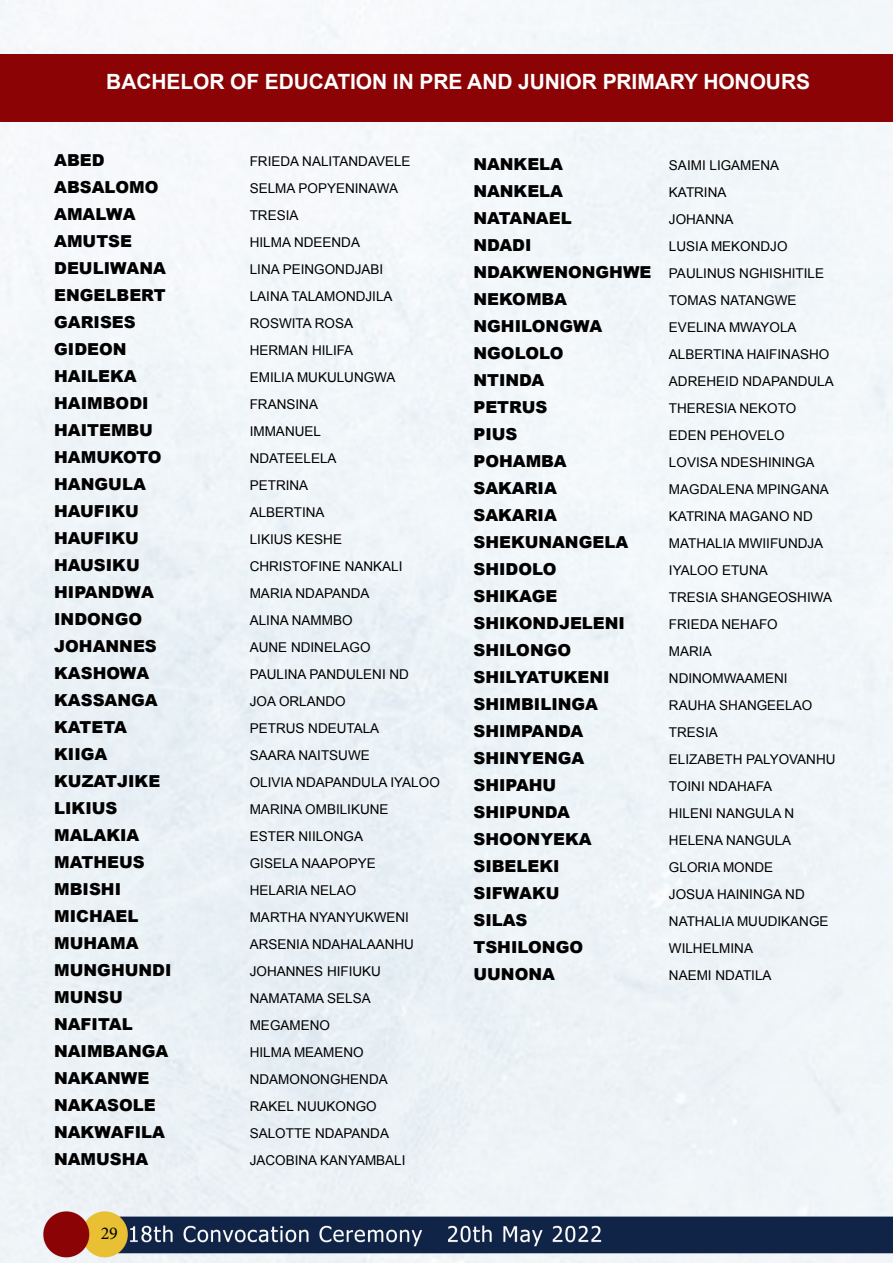
<style>
.page{position:relative;width:893px;height:1263px;background:#fff}
.page>*{position:absolute;margin:0;border:0;box-sizing:border-box;transform-origin:0 0}
.t1{font:700 21px "Arial";letter-spacing:-.005em;color:#fff}
.t2{font:18px "Minion Pro";color:#000}
.t3{font:900 16.5px "Arial";color:#000}
.t4{font:13.5px/27.2px "Arial";color:#000}
.s1{font-weight:900;font-size:16.5px}
</style>
<div class="page">
<img style="left:0;top:0;width:893px;height:1263px">
<div style="left:0;top:54px;width:893px;height:67px;background:#8b0304"></div>
<h1 class="t1" style="left:106px;top:68px;width:705px">BACHELOR OF EDUCATION IN PRE AND JUNIOR PRIMARY HONOURS</h1>
<p class="t3" style="left:54px;top:148px;width:52px">ABED</p>
<p class="t4" style="left:250px;top:148px;width:162px">FRIEDA NALITANDAVELE</p>
<p class="t3" style="left:54px;top:175px;width:106px">ABSALOMO</p>
<p class="t4" style="left:250px;top:175px;width:150px">SELMA POPYENINAWA</p>
<p class="t3" style="left:54px;top:202px;width:83px">AMALWA</p>
<p class="t4" style="left:250px;top:202px;width:50px">TRESIA</p>
<p class="t3" style="left:54px;top:229px;width:79px">AMUTSE</p>
<p class="t4" style="left:250px;top:229px;width:112px">HILMA NDEENDA</p>
<p class="t3" style="left:54px;top:256px;width:113px">DEULIWANA</p>
<p class="t4" style="left:250px;top:256px;width:135px">LINA PEINGONDJABI</p>
<p class="t3" style="left:54px;top:283px;width:113px">ENGELBERT</p>
<p class="t4" style="left:250px;top:283px;width:144px">LAINA TALAMONDJILA</p>
<p class="t3" style="left:54px;top:310px;width:83px">GARISES</p>
<p class="t4" style="left:250px;top:310px;width:105px">ROSWITA ROSA</p>
<p class="t3" style="left:54px;top:337px;width:74px">GIDEON</p>
<p class="t4" style="left:250px;top:337px;width:105px">HERMAN HILIFA</p>
<p class="t3" style="left:54px;top:364px;width:84px">HAILEKA</p>
<p class="t4" style="left:250px;top:364px;width:147px">EMILIA MUKULUNGWA</p>
<p class="t3" style="left:54px;top:391px;width:96px">HAIMBODI</p>
<p class="t4" style="left:250px;top:391px;width:70px">FRANSINA</p>
<p class="t3" style="left:54px;top:418px;width:100px">HAITEMBU</p>
<p class="t4" style="left:250px;top:418px;width:73px">IMMANUEL</p>
<p class="t3" style="left:54px;top:445px;width:109px">HAMUKOTO</p>
<p class="t4" style="left:250px;top:445px;width:88px">NDATEELELA</p>
<p class="t3" style="left:54px;top:472px;width:93px">HANGULA</p>
<p class="t4" style="left:250px;top:472px;width:60px">PETRINA</p>
<p class="t3" style="left:54px;top:499px;width:86px">HAUFIKU</p>
<p class="t4" style="left:250px;top:499px;width:76px">ALBERTINA</p>
<p class="t3" style="left:54px;top:526px;width:86px">HAUFIKU</p>
<p class="t4" style="left:250px;top:526px;width:94px">LIKIUS KESHE</p>
<p class="t3" style="left:54px;top:553px;width:87px">HAUSIKU</p>
<p class="t4" style="left:250px;top:553px;width:154px">CHRISTOFINE NANKALI</p>
<p class="t3" style="left:54px;top:580px;width:101px">HIPANDWA</p>
<p class="t4" style="left:250px;top:580px;width:121px">MARIA NDAPANDA</p>
<p class="t3" style="left:54px;top:607px;width:89px">INDONGO</p>
<p class="t4" style="left:250px;top:607px;width:104px">ALINA NAMMBO</p>
<p class="t3" style="left:54px;top:634px;width:104px">JOHANNES</p>
<p class="t4" style="left:250px;top:634px;width:122px">AUNE NDINELAGO</p>
<p class="t3" style="left:54px;top:661px;width:97px">KASHOWA</p>
<p class="t4" style="left:250px;top:661px;width:161px">PAULINA PANDULENI ND</p>
<p class="t3" style="left:54px;top:688px;width:105px">KASSANGA</p>
<p class="t4" style="left:250px;top:688px;width:98px">JOA ORLANDO</p>
<p class="t3" style="left:54px;top:715px;width:74px">KATETA</p>
<p class="t4" style="left:250px;top:715px;width:131px">PETRUS NDEUTALA</p>
<p class="t3" style="left:54px;top:742px;width:55px">KIIGA</p>
<p class="t4" style="left:250px;top:742px;width:122px">SAARA NAITSUWE</p>
<p class="t3" style="left:54px;top:769px;width:108px">KUZATJIKE</p>
<p class="t4" style="left:250px;top:769px;width:192px">OLIVIA NDAPANDULA IYALOO</p>
<p class="t3" style="left:54px;top:796px;width:65px">LIKIUS</p>
<p class="t4" style="left:250px;top:796px;width:140px">MARINA OMBILIKUNE</p>
<p class="t3" style="left:54px;top:823px;width:87px">MALAKIA</p>
<p class="t4" style="left:250px;top:823px;width:115px">ESTER NIILONGA</p>
<p class="t3" style="left:54px;top:850px;width:92px">MATHEUS</p>
<p class="t4" style="left:250px;top:850px;width:128px">GISELA NAAPOPYE</p>
<p class="t3" style="left:54px;top:877px;width:68px">MBISHI</p>
<p class="t4" style="left:250px;top:877px;width:108px">HELARIA NELAO</p>
<p class="t3" style="left:54px;top:904px;width:86px">MICHAEL</p>
<p class="t4" style="left:250px;top:904px;width:161px">MARTHA NYANYUKWENI</p>
<p class="t3" style="left:54px;top:931px;width:86px">MUHAMA</p>
<p class="t4" style="left:250px;top:931px;width:166px">ARSENIA NDAHALAANHU</p>
<p class="t3" style="left:54px;top:958px;width:119px">MUNGHUNDI</p>
<p class="t4" style="left:250px;top:958px;width:133px">JOHANNES HIFIUKU</p>
<p class="t3" style="left:54px;top:985px;width:70px">MUNSU</p>
<p class="t4" style="left:250px;top:985px;width:123px">NAMATAMA SELSA</p>
<p class="t3" style="left:54px;top:1012px;width:80px">NAFITAL</p>
<p class="t4" style="left:250px;top:1012px;width:82px">MEGAMENO</p>
<p class="t3" style="left:54px;top:1039px;width:116px">NAIMBANGA</p>
<p class="t4" style="left:250px;top:1039px;width:116px">HILMA MEAMENO</p>
<p class="t3" style="left:54px;top:1066px;width:97px">NAKANWE</p>
<p class="t4" style="left:250px;top:1066px;width:139px">NDAMONONGHENDA</p>
<p class="t3" style="left:54px;top:1093px;width:103px">NAKASOLE</p>
<p class="t4" style="left:250px;top:1093px;width:129px">RAKEL NUUKONGO</p>
<p class="t3" style="left:54px;top:1120px;width:112px">NAKWAFILA</p>
<p class="t4" style="left:250px;top:1120px;width:141px">SALOTTE NDAPANDA</p>
<p class="t3" style="left:54px;top:1147px;width:96px">NAMUSHA</p>
<p class="t4" style="left:250px;top:1147px;width:157px">JACOBINA KANYAMBALI</p>
<h2 class="t2" style="left:101px;top:1221px;width:19px">29</h2>
<p class="t3" style="left:473px;top:152px;width:91px">NANKELA</p>
<p class="t4" style="left:669px;top:151px;width:112px">SAIMI LIGAMENA</p>
<p class="t3" style="left:473px;top:179px;width:91px">NANKELA</p>
<p class="t4" style="left:669px;top:178px;width:59px">KATRINA</p>
<p class="t3" style="left:473px;top:206px;width:100px">NATANAEL</p>
<p class="t4" style="left:669px;top:205px;width:66px">JOHANNA</p>
<p class="t3" style="left:473px;top:233px;width:59px">NDADI</p>
<p class="t4" style="left:473px;top:232px;width:352px;text-indent:196px">LUSIA MEKONDJO<br><span class="s1">NDAKWENONGHWE</span> PAULINUS NGHISHITILE</p>
<p class="t3" style="left:473px;top:287px;width:95px">NEKOMBA</p>
<p class="t4" style="left:669px;top:287px;width:129px">TOMAS NATANGWE</p>
<p class="t3" style="left:473px;top:314px;width:130px">NGHILONGWA</p>
<p class="t4" style="left:669px;top:314px;width:129px">EVELINA MWAYOLA</p>
<p class="t3" style="left:473px;top:341px;width:92px">NGOLOLO</p>
<p class="t4" style="left:669px;top:341px;width:162px">ALBERTINA HAIFINASHO</p>
<p class="t3" style="left:473px;top:368px;width:72px">NTINDA</p>
<p class="t4" style="left:669px;top:368px;width:166px">ADREHEID NDAPANDULA</p>
<p class="t3" style="left:473px;top:395px;width:75px">PETRUS</p>
<p class="t4" style="left:669px;top:395px;width:129px">THERESIA NEKOTO</p>
<p class="t3" style="left:473px;top:422px;width:45px">PIUS</p>
<p class="t4" style="left:669px;top:422px;width:117px">EDEN PEHOVELO</p>
<p class="t3" style="left:473px;top:449px;width:95px">POHAMBA</p>
<p class="t4" style="left:669px;top:449px;width:147px">LOVISA NDESHININGA</p>
<p class="t3" style="left:473px;top:476px;width:85px">SAKARIA</p>
<p class="t4" style="left:669px;top:476px;width:161px">MAGDALENA MPINGANA</p>
<p class="t3" style="left:473px;top:503px;width:85px">SAKARIA</p>
<p class="t4" style="left:669px;top:503px;width:145px">KATRINA MAGANO ND</p>
<p class="t3" style="left:473px;top:530px;width:156px">SHEKUNANGELA</p>
<p class="t4" style="left:669px;top:530px;width:156px">MATHALIA MWIIFUNDJA</p>
<p class="t3" style="left:473px;top:557px;width:85px">SHIDOLO</p>
<p class="t4" style="left:669px;top:557px;width:100px">IYALOO ETUNA</p>
<p class="t3" style="left:473px;top:584px;width:86px">SHIKAGE</p>
<p class="t4" style="left:669px;top:584px;width:165px">TRESIA SHANGEOSHIWA</p>
<p class="t3" style="left:473px;top:611px;width:153px">SHIKONDJELENI</p>
<p class="t4" style="left:669px;top:611px;width:110px">FRIEDA NEHAFO</p>
<p class="t3" style="left:473px;top:638px;width:99px">SHILONGO</p>
<p class="t4" style="left:669px;top:638px;width:44px">MARIA</p>
<p class="t3" style="left:473px;top:665px;width:138px">SHILYATUKENI</p>
<p class="t4" style="left:669px;top:665px;width:120px">NDINOMWAAMENI</p>
<p class="t3" style="left:473px;top:692px;width:126px">SHIMBILINGA</p>
<p class="t4" style="left:669px;top:692px;width:145px">RAUHA SHANGEELAO</p>
<p class="t3" style="left:473px;top:719px;width:111px">SHIMPANDA</p>
<p class="t4" style="left:669px;top:719px;width:50px">TRESIA</p>
<p class="t3" style="left:473px;top:746px;width:112px">SHINYENGA</p>
<p class="t4" style="left:669px;top:746px;width:168px">ELIZABETH PALYOVANHU</p>
<p class="t3" style="left:473px;top:773px;width:84px">SHIPAHU</p>
<p class="t4" style="left:669px;top:773px;width:105px">TOINI NDAHAFA</p>
<p class="t3" style="left:473px;top:800px;width:98px">SHIPUNDA</p>
<p class="t4" style="left:669px;top:800px;width:127px">HILENI NANGULA N</p>
<p class="t3" style="left:473px;top:827px;width:120px">SHOONYEKA</p>
<p class="t4" style="left:669px;top:827px;width:124px">HELENA NANGULA</p>
<p class="t3" style="left:473px;top:854px;width:88px">SIBELEKI</p>
<p class="t4" style="left:669px;top:854px;width:106px">GLORIA MONDE</p>
<p class="t3" style="left:473px;top:881px;width:88px">SIFWAKU</p>
<p class="t4" style="left:669px;top:881px;width:137px">JOSUA HAININGA ND</p>
<p class="t3" style="left:473px;top:908px;width:56px">SILAS</p>
<p class="t4" style="left:669px;top:908px;width:161px">NATHALIA MUUDIKANGE</p>
<p class="t3" style="left:473px;top:935px;width:111px">TSHILONGO</p>
<p class="t4" style="left:669px;top:935px;width:86px">WILHELMINA</p>
<p class="t3" style="left:473px;top:962px;width:83px">UUNONA</p>
<p class="t4" style="left:669px;top:962px;width:104px">NAEMI NDATILA</p>
</div>
